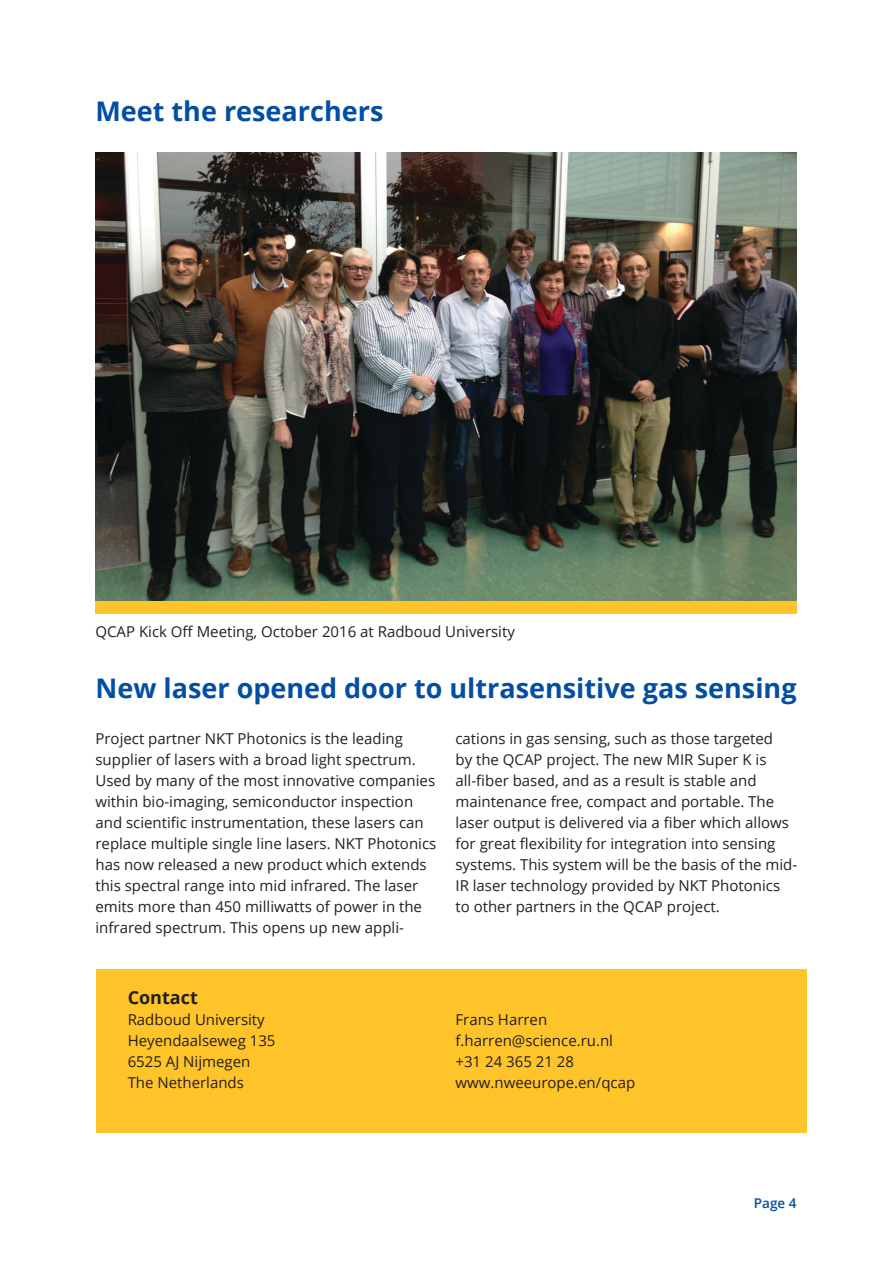
<style>
.page{position:relative;width:893px;height:1263px;background:#fff}
.page>*{position:absolute;margin:0;border:0;box-sizing:border-box;transform-origin:0 0}
.t1{font:700 27px "Open Sans";color:#034ea2}
.t2{font:700 18px "Open Sans";color:#231f20}
.t3{font:15px/21px "Open Sans";color:#231f20}
.t4{font:600 13.5px "Open Sans";color:#034ea2}
</style>
<div class="page">
<div style="left:96px;top:969px;width:711px;height:164px;background:#ffc429"></div>
<img style="left:96px;top:153px;width:701px;height:448px">
<div style="left:95px;top:602px;width:702px;height:12px;background:#ffc429"></div>
<h1 class="t1" style="left:95px;top:92px;width:289px">Meet the researchers</h1>
<p class="t3" style="left:95px;top:621px;width:421px">QCAP Kick Off Meeting, October 2016 at Radboud University</p>
<h1 class="t1" style="left:95px;top:669px;width:703px">New laser opened door to ultrasensitive gas sensing</h1>
<p class="t3" style="left:95px;top:728px;width:342px">Project partner NKT Photonics is the leading supplier of lasers with a broad light spectrum.<br>Used by many of the most innovative companies within bio-imaging, semiconductor inspection and scientific instrumentation, these lasers can replace multiple single line lasers. NKT Photonics has now released a new product which extends this spectral range into mid infrared. The laser emits more than 450 milliwatts of power in the infrared spectrum. This opens up new appli-</p>
<p class="t3" style="left:455px;top:728px;width:343px">cations in gas sensing, such as those targeted<br>by the QCAP project. The new MIR Super K is all-fiber based, and as a result is stable and maintenance free, compact and portable. The laser output is delivered via a fiber which allows for great flexibility for integration into sensing systems. This system will be the basis of the mid-IR laser technology provided by NKT Photonics to other partners in the QCAP project.</p>
<p class="t2" style="left:128px;top:985px;width:72px">Contact</p>
<p class="t3" style="left:128px;top:1009px;width:149px">Radboud University<br>Heyendaalseweg 135<br>6525 AJ Nijmegen<br>The Netherlands</p>
<p class="t3" style="left:455px;top:1009px;width:181px">Frans Harren f.harren@science.ru.nl +31 24 365 21 28 www.nweeurope.en/qcap</p>
<p class="t4" style="left:754px;top:1194px;width:44px">Page 4</p>
</div>
